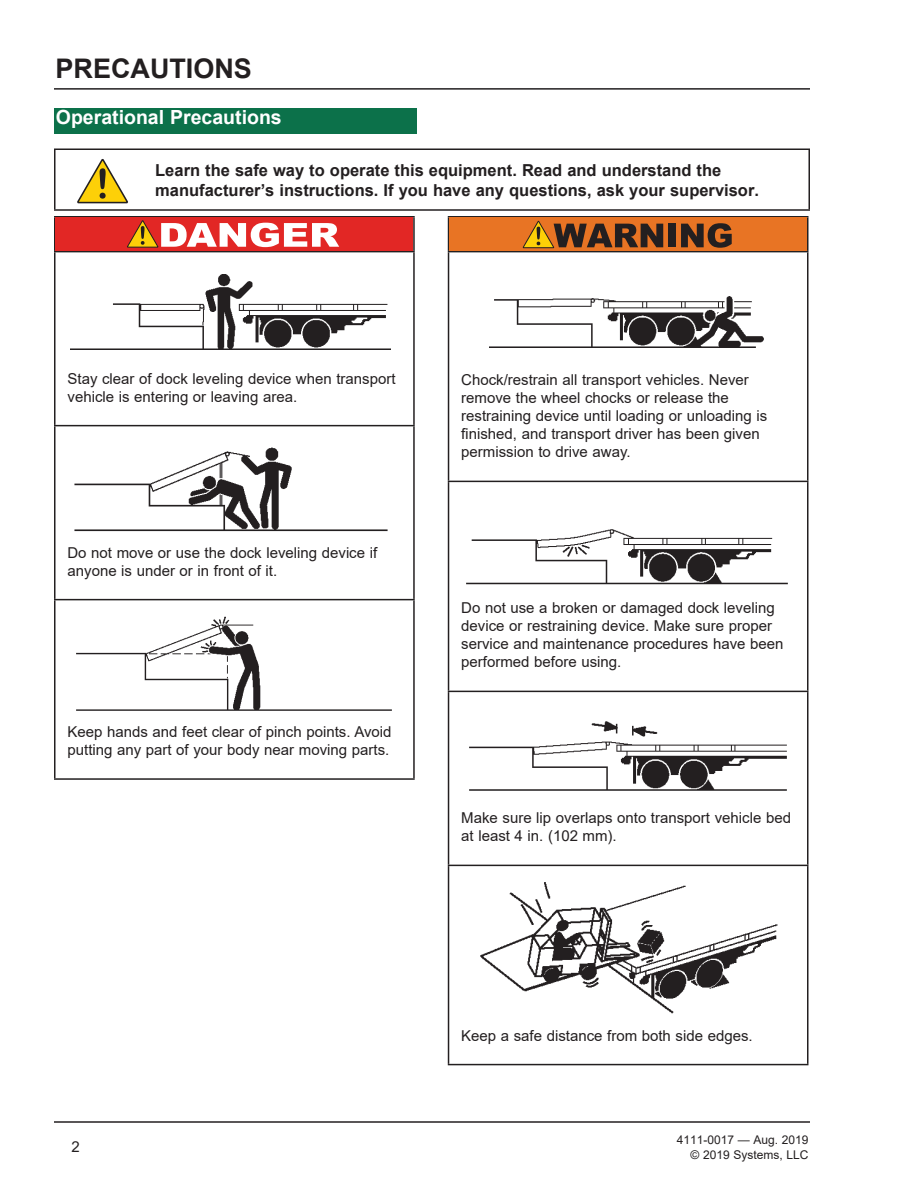
<style>
.page{position:relative;width:918px;height:1188px;background:#fff}
.page>*{position:absolute;margin:0;border:0;box-sizing:border-box;transform-origin:0 0}
.t1{font:700 27px "Arial";color:#231f20}
.t2{font:700 19.5px "Arial";color:#fff}
.t3{font:700 16.5px/19.8px "Arial";color:#231f20}
.t4{font:15px/18px "Arial";color:#231f20}
.t5{font:12px/14.4px "Arial";color:#231f20;text-align:right}
</style>
<div class="page">
<hr style="left:54px;top:88px;width:756px;height:2px;background:#231f20">
<hr style="left:54px;top:1121px;width:756px;height:2px;background:#231f20">
<div style="left:54px;top:108px;width:363px;height:26px;background:#0c714a"></div>
<svg style="left:77px;top:159px;width:51px;height:45px"></svg>
<hr style="left:54px;top:148px;width:756px;height:2px;background:#231f20">
<hr style="left:54px;top:150px;width:2px;height:59px;background:#231f20">
<hr style="left:808px;top:150px;width:2px;height:59px;background:#231f20">
<hr style="left:54px;top:209px;width:756px;height:2px;background:#231f20">
<svg style="left:56px;top:252px;width:357px;height:349px"></svg>
<hr style="left:54px;top:216px;width:361px;height:2px;background:#231f20">
<hr style="left:54px;top:218px;width:2px;height:33px;background:#231f20">
<hr style="left:413px;top:218px;width:2px;height:33px;background:#231f20">
<hr style="left:54px;top:251px;width:361px;height:1px;background:#231f20">
<hr style="left:54px;top:252px;width:2px;height:173px;background:#231f20">
<hr style="left:413px;top:252px;width:2px;height:173px;background:#231f20">
<hr style="left:54px;top:425px;width:361px;height:1px;background:#231f20">
<hr style="left:54px;top:426px;width:2px;height:173px;background:#231f20">
<hr style="left:413px;top:426px;width:2px;height:173px;background:#231f20">
<hr style="left:54px;top:599px;width:361px;height:1px;background:#231f20">
<hr style="left:54px;top:600px;width:2px;height:178px;background:#231f20">
<hr style="left:413px;top:600px;width:2px;height:178px;background:#231f20">
<hr style="left:54px;top:778px;width:361px;height:2px;background:#231f20">
<div style="left:56px;top:218px;width:357px;height:33px;background:#e22725"></div>
<svg style="left:127px;top:220px;width:212px;height:28px"></svg>
<div style="left:60px;top:258px;width:348px;height:108px;background:#fff"></div>
<img style="left:70px;top:274px;width:321px;height:76px">
<img style="left:65px;top:432px;width:339px;height:108px">
<img style="left:76px;top:616px;width:316px;height:95px">
<svg style="left:449px;top:252px;width:358px;height:812px"></svg>
<hr style="left:448px;top:216px;width:360px;height:2px;background:#231f20">
<hr style="left:448px;top:218px;width:1px;height:33px;background:#231f20">
<hr style="left:807px;top:218px;width:1px;height:33px;background:#231f20">
<hr style="left:448px;top:251px;width:360px;height:1px;background:#231f20">
<hr style="left:448px;top:252px;width:1px;height:229px;background:#231f20">
<hr style="left:807px;top:252px;width:1px;height:229px;background:#231f20">
<hr style="left:448px;top:481px;width:360px;height:1px;background:#231f20">
<hr style="left:448px;top:482px;width:1px;height:209px;background:#231f20">
<hr style="left:807px;top:482px;width:1px;height:209px;background:#231f20">
<hr style="left:448px;top:691px;width:360px;height:1px;background:#231f20">
<hr style="left:448px;top:692px;width:1px;height:173px;background:#231f20">
<hr style="left:807px;top:692px;width:1px;height:173px;background:#231f20">
<hr style="left:448px;top:865px;width:360px;height:1px;background:#231f20">
<hr style="left:448px;top:866px;width:1px;height:198px;background:#231f20">
<hr style="left:807px;top:866px;width:1px;height:198px;background:#231f20">
<hr style="left:448px;top:1064px;width:360px;height:1px;background:#231f20">
<div style="left:449px;top:218px;width:358px;height:33px;background:#e87424"></div>
<div style="left:668px;top:224px;width:8px;height:23px;background:#231f20"></div>
<svg style="left:681px;top:223px;width:51px;height:25px"></svg>
<svg style="left:522px;top:220px;width:141px;height:29px"></svg>
<div style="left:476px;top:258px;width:304px;height:109px;background:#fff"></div>
<img style="left:490px;top:296px;width:274px;height:52px">
<div style="left:459px;top:487px;width:339px;height:108px;background:#fff"></div>
<img style="left:466px;top:529px;width:322px;height:56px">
<div style="left:458px;top:697px;width:340px;height:108px;background:#fff"></div>
<img style="left:469px;top:721px;width:318px;height:70px">
<div style="left:467px;top:871px;width:322px;height:152px;background:#fff"></div>
<img style="left:480px;top:882px;width:298px;height:132px">
<h1 class="t1" style="left:56px;top:50px;width:198px">PRECAUTIONS</h1>
<h2 class="t2" style="left:56px;top:103px;width:227px">Operational Precautions</h2>
<p class="t3" style="left:155px;top:160px;width:605px">Learn the safe way to operate this equipment. Read and understand the manufacturer’s instructions. If you have any questions, ask your supervisor.</p>
<p class="t4" style="left:68px;top:369px;width:330px">Stay clear of dock leveling device when transport vehicle is entering or leaving area.</p>
<p class="t4" style="left:68px;top:543px;width:311px">Do not move or use the dock leveling device if anyone is under or in front of it.</p>
<p class="t4" style="left:68px;top:723px;width:326px">Keep hands and feet clear of pinch points. Avoid putting any part of your body near moving parts.</p>
<p class="t4" style="left:461px;top:371px;width:308px">Chock/restrain all transport vehicles. Never remove the wheel chocks or release the restraining device until loading or unloading is finished, and transport driver has been given permission to drive away.</p>
<p class="t4" style="left:461px;top:599px;width:324px">Do not use a broken or damaged dock leveling device or restraining device. Make sure proper service and maintenance procedures have been performed before using.</p>
<p class="t4" style="left:461px;top:809px;width:331px">Make sure lip overlaps onto transport vehicle bed at least 4 in. (102 mm).</p>
<p class="t4" style="left:461px;top:1026px;width:293px">Keep a safe distance from both side edges.</p>
<p class="t4" style="left:71px;top:1138px;width:10px">2</p>
<p class="t5" style="left:677px;top:1133px;width:133px">4111-0017 — Aug. 2019 © 2019 Systems, LLC</p>
</div>
